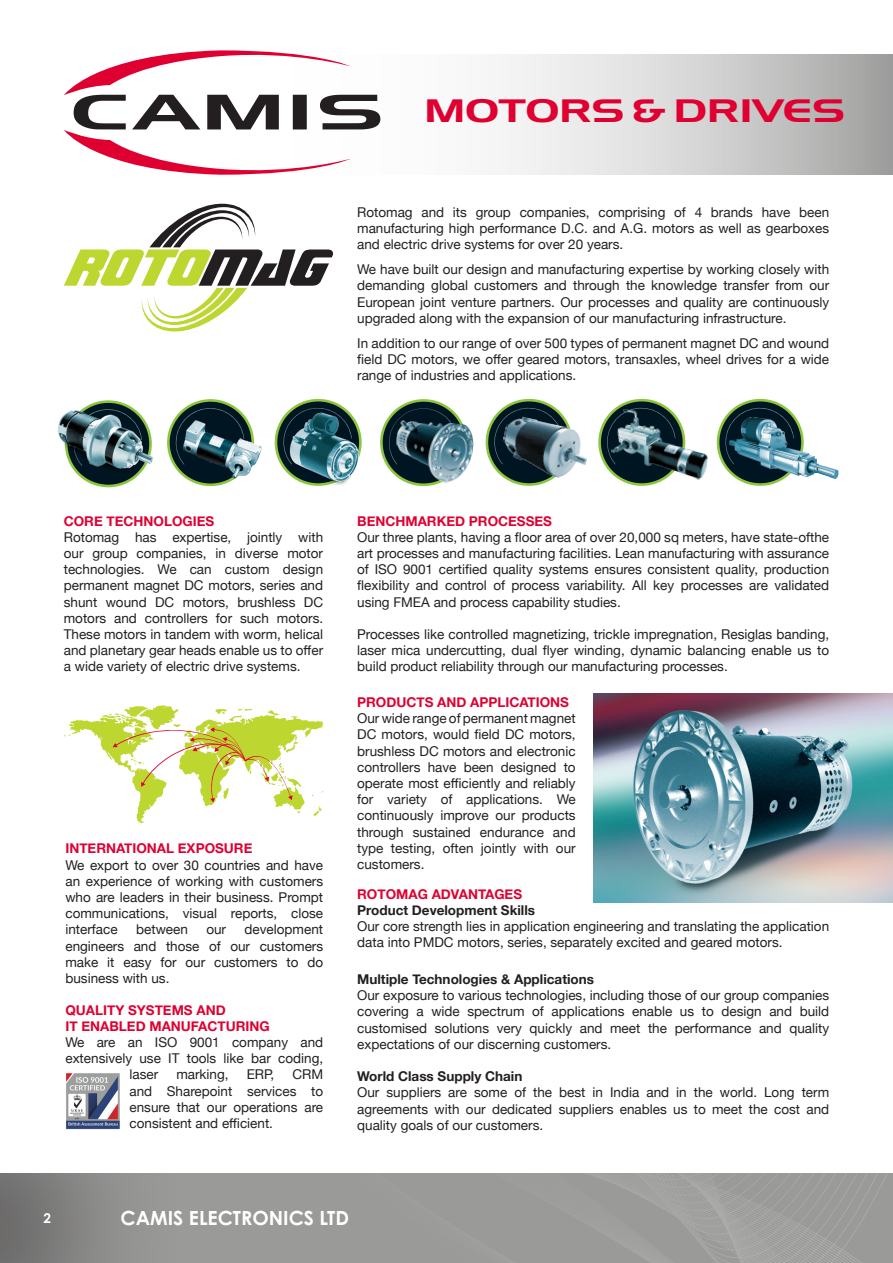
<style>
.page{position:relative;width:893px;height:1263px;background:#fff}
.page>*{position:absolute;margin:0;border:0;box-sizing:border-box;transform-origin:0 0}
.t1{font:31.5px "Handel Gothic BT";color:#df0031;scale:1.37 1}
.t2{font:700 19.5px "Century Gothic";color:#fff}
.t3{font:13.5px/16.2px "Helvetica Neue";color:#231f20;text-align:justify}
.t4{font:700 13.5px "Helvetica Neue";color:#df0031}
.t5{font:700 13.5px "Helvetica Neue";color:#231f20}
.t6{font:700 13.5px "Century Gothic";color:#fff}
</style>
<div class="page">
<svg style="left:0;top:1173px;width:893px;height:1px"></svg>
<svg style="left:0;top:1174px;width:893px;height:89px;background:#979796"></svg>
<svg style="left:380px;top:54px;width:513px;height:121px"></svg>
<svg style="left:64px;top:50px;width:316px;height:125px"></svg>
<svg style="left:64px;top:204px;width:269px;height:127px"></svg>
<img style="left:593px;top:694px;width:300px;height:209px">
<img style="left:66px;top:1074px;width:54px;height:56px">
<svg style="left:83px;top:400px;width:51px;height:87px"></svg>
<img style="left:77px;top:474px;width:63px;height:5px">
<img style="left:58px;top:408px;width:95px;height:66px">
<svg style="left:380px;top:399px;width:78px;height:87px"></svg>
<img style="left:392px;top:416px;width:82px;height:69px">
<svg style="left:275px;top:399px;width:69px;height:60px"></svg>
<img style="left:278px;top:407px;width:84px;height:79px">
<svg style="left:167px;top:399px;width:81px;height:87px"></svg>
<img style="left:183px;top:420px;width:78px;height:61px">
<svg style="left:598px;top:399px;width:71px;height:87px"></svg>
<svg style="left:486px;top:399px;width:75px;height:87px"></svg>
<img style="left:497px;top:413px;width:90px;height:70px">
<img style="left:609px;top:408px;width:99px;height:72px">
<svg style="left:717px;top:399px;width:79px;height:87px"></svg>
<img style="left:729px;top:417px;width:109px;height:61px">
<svg style="left:64px;top:705px;width:260px;height:118px"></svg>
<p class="t1" style="left:424px;top:92px;width:309px">MOTORS &amp; DRIVES</p>
<p class="t3" style="left:357px;top:204px;width:473px">Rotomag and its group companies, comprising of 4 brands have been manufacturing high performance D.C. and A.G. motors as well as gearboxes and electric drive systems for over 20 years.</p>
<p class="t3" style="left:357px;top:262px;width:473px">We have built our design and manufacturing expertise by working closely with demanding global customers and through the knowledge transfer from our European joint venture partners. Our processes and quality are continuously upgraded along with the expansion of our manufacturing infrastructure.</p>
<p class="t3" style="left:357px;top:336px;width:473px">In addition to our range of over 500 types of permanent magnet DC and wound field DC motors, we offer geared motors, transaxles, wheel drives for a wide range of industries and applications.</p>
<p class="t4" style="left:64px;top:510px;width:152px">CORE TECHNOLOGIES</p>
<p class="t3" style="left:64px;top:530px;width:261px">Rotomag has expertise, jointly with our group companies, in diverse motor technologies. We can custom design permanent magnet DC motors, series and shunt wound DC motors, brushless DC motors and controllers for such motors.<br>These motors in tandem with worm, helical and planetary gear heads enable us to offer a wide variety of electric drive systems.</p>
<p class="t4" style="left:65px;top:838px;width:189px">INTERNATIONAL EXPOSURE</p>
<p class="t3" style="left:65px;top:857px;width:259px">We export to over 30 countries and have an experience of working with customers who are leaders in their business. Prompt communications, visual reports, close interface</p>
<p class="t3" style="left:65px;top:922px;width:259px;text-indent:179px">development engineers and those of our customers make it easy for our customers to do business with us.</p>
<p class="t4" style="left:65px;top:999px;width:162px">QUALITY SYSTEMS AND</p>
<p class="t4" style="left:65px;top:1015px;width:206px">IT ENABLED MANUFACTURING</p>
<p class="t3" style="left:65px;top:1035px;width:259px">We are an ISO 9001 company and</p>
<p class="t3" style="left:65px;top:1051px;width:259px">extensively use IT tools like bar coding,</p>
<p class="t3" style="left:129px;top:1067px;width:30px">laser</p>
<p class="t3" style="left:176px;top:1067px;width:54px">marking,</p>
<p class="t3" style="left:247px;top:1067px;width:29px">ERP,</p>
<p class="t3" style="left:136px;top:922px;width:53px">between</p>
<p class="t3" style="left:206px;top:922px;width:21px">our</p>
<p class="t3" style="left:129px;top:1067px;width:195px;text-indent:163px">CRM and Sharepoint services to ensure that our operations are consistent and efficient.</p>
<p class="t4" style="left:357px;top:510px;width:196px">BENCHMARKED PROCESSES</p>
<p class="t3" style="left:357px;top:530px;width:473px">Our three plants, having a floor area of over 20,000 sq meters, have state-ofthe art processes and manufacturing facilities. Lean manufacturing with assurance of ISO 9001 certified quality systems ensures consistent quality, production flexibility and control of process variability. All key processes are validated using FMEA and process capability studies.</p>
<p class="t3" style="left:357px;top:627px;width:473px">Processes like controlled magnetizing, trickle impregnation, Resiglas banding, laser mica undercutting, dual flyer winding, dynamic balancing enable us to build product reliability through our manufacturing processes.</p>
<p class="t4" style="left:357px;top:692px;width:213px">PRODUCTS AND APPLICATIONS</p>
<p class="t3" style="left:357px;top:711px;width:220px">Our wide range of permanent magnet DC motors, would field DC motors, brushless DC motors and electronic controllers have been designed to operate most efficiently and reliably for variety of applications. We continuously improve our products through sustained endurance and type testing, often jointly with our customers.</p>
<p class="t4" style="left:357px;top:883px;width:166px">ROTOMAG ADVANTAGES</p>
<p class="t5" style="left:357px;top:899px;width:179px">Product Development Skills</p>
<p class="t3" style="left:357px;top:919px;width:473px">Our core strength lies in application engineering and translating the application data into PMDC motors, series, separately excited and geared motors.</p>
<p class="t5" style="left:357px;top:968px;width:238px">Multiple Technologies &amp; Applications</p>
<p class="t3" style="left:357px;top:988px;width:473px">Our exposure to various technologies, including those of our group companies covering a wide spectrum of applications enable us to design and build customised solutions very quickly and meet the performance and quality expectations of our discerning customers.</p>
<p class="t5" style="left:357px;top:1066px;width:167px">World Class Supply Chain</p>
<p class="t3" style="left:357px;top:1085px;width:474px">Our suppliers are some of the best in India and in the world. Long term agreements with our dedicated suppliers enables us to meet the cost and quality goals of our customers.</p>
<p class="t6" style="left:43px;top:1210px;width:9px">2</p>
<p class="t2" style="left:121px;top:1206px;width:230px">CAMIS ELECTRONICS LTD</p>
</div>
